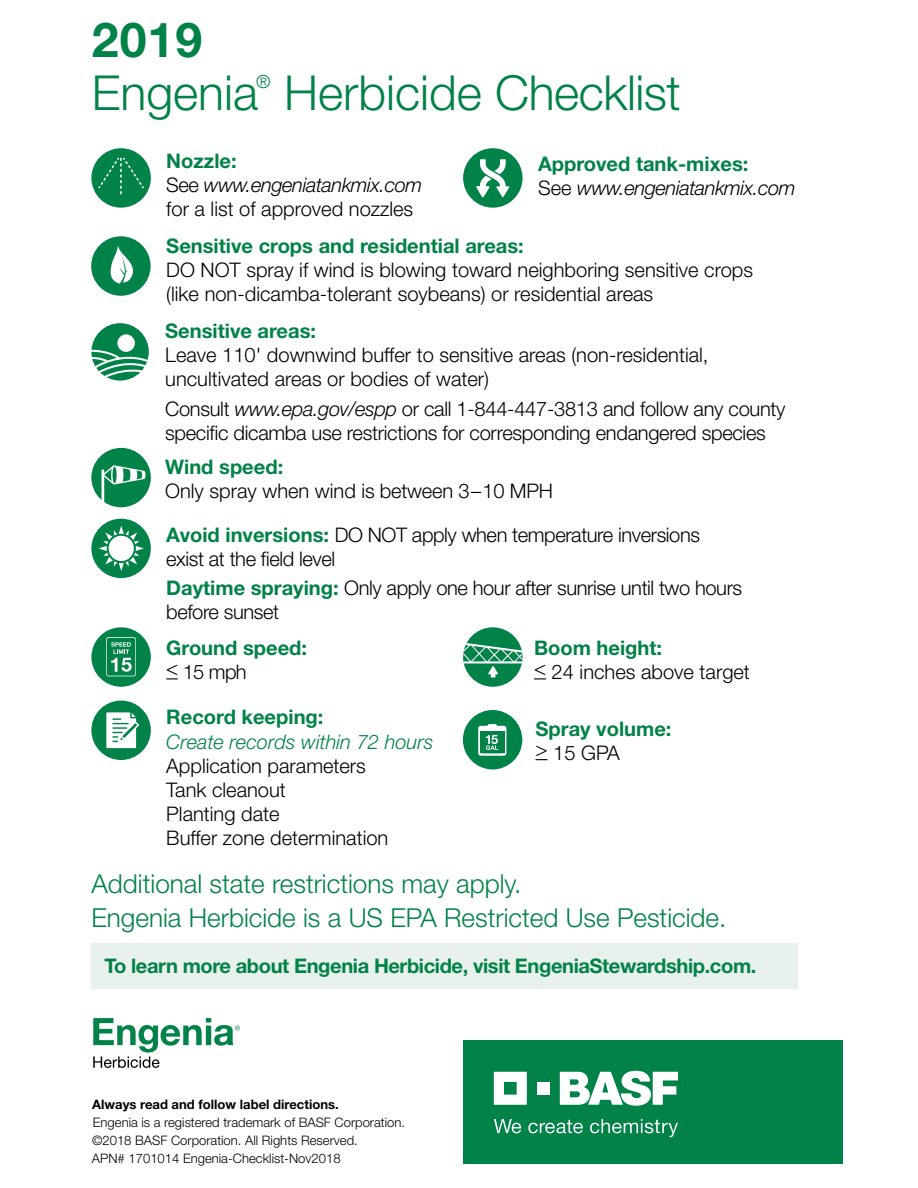
<style>
.page{position:relative;width:918px;height:1188px;background:#fff}
.page>*{position:absolute;margin:0;border:0;box-sizing:border-box;transform-origin:0 0}
.t1{font:300 48.3px "Helvetica Neue";color:#008248}
.t2{font:700 48.3px "Helvetica Neue";color:#008248}
.t3{font:300 26.1px/34.2px "Helvetica Neue";color:#008248}
.t4{font:300 20.1px/24.2px "Helvetica Neue";color:#000}
.t5{font:300 20.1px/24.2px "Helvetica Neue";letter-spacing:-.02em;color:#000}
.t6{font:700 20.1px "Helvetica Neue";color:#008248}
.t7{font:700 20.1px "Helvetica Neue";letter-spacing:-.02em;color:#008248}
.t8{font:italic 300 20.1px/24.2px "Helvetica Neue";letter-spacing:-.02em;color:#000}
.t9{font:italic 300 20.1px "Helvetica Neue";color:#008248}
.t10{font:300 18.15px "Helvetica Neue";color:#008248}
.t11{font:300 13.05px/18.1px "Helvetica Neue";color:#000}
.t12{font:700 13.05px "Helvetica Neue";color:#000}
.s1{font-weight:700;color:#008248}
.s2{font-style:italic}
.s3{font-weight:700;font-style:normal;color:#008248}
.s4{font-style:normal}
</style>
<div class="page">
<svg style="left:93px;top:1018px;width:147px;height:50px"></svg>
<div style="left:91px;top:236px;width:60px;height:60px;background:#008248;border-radius:50%"></div>
<svg style="left:110px;top:246px;width:23px;height:38px"></svg>
<div style="left:90px;top:322px;width:60px;height:60px;background:#008248;border-radius:50%"></div>
<div style="left:91px;top:448px;width:60px;height:59px;background:#008248;border-radius:50%"></div>
<svg style="left:102px;top:465px;width:44px;height:39px"></svg>
<div style="left:91px;top:148px;width:60px;height:60px;background:#008248;border-radius:50%"></div>
<svg style="left:98px;top:158px;width:46px;height:36px"></svg>
<div style="left:463px;top:627px;width:60px;height:60px;background:#008248;border-radius:50%"></div>
<svg style="left:463px;top:643px;width:59px;height:34px"></svg>
<svg style="left:534px;top:678px;width:12px;height:1px"></svg>
<div style="left:91px;top:627px;width:60px;height:60px;background:#008248;border-radius:50%"></div>
<svg style="left:106px;top:637px;width:30px;height:39px"></svg>
<svg style="left:166px;top:678px;width:12px;height:1px"></svg>
<svg style="left:536px;top:759px;width:12px;height:1px"></svg>
<div style="left:463px;top:710px;width:59px;height:59px;background:#008248;border-radius:50%"></div>
<div style="left:91px;top:519px;width:60px;height:59px;background:#008248;border-radius:50%"></div>
<svg style="left:99px;top:526px;width:45px;height:45px"></svg>
<div style="left:91px;top:701px;width:60px;height:59px;background:#008248;border-radius:50%"></div>
<svg style="left:106px;top:712px;width:33px;height:36px"></svg>
<div style="left:117px;top:334px;width:18px;height:18px;background:#fff;border-radius:50%"></div>
<div style="left:89px;top:321px;width:62px;height:62px;border:2px solid #fff;border-radius:50%"></div>
<svg style="left:89px;top:349px;width:62px;height:34px"></svg>
<div style="left:463px;top:148px;width:60px;height:60px;background:#008248;border-radius:50%"></div>
<svg style="left:476px;top:159px;width:33px;height:38px"></svg>
<div style="left:91px;top:943px;width:707px;height:46px;background:#e8f1eb"></div>
<div style="left:463px;top:1041px;width:380px;height:123px;background:#008248"></div>
<svg style="left:494px;top:1072px;width:33px;height:33px"></svg>
<div style="left:537px;top:1082px;width:13px;height:13px;background:#fff"></div>
<svg style="left:560px;top:1071px;width:118px;height:35px"></svg>
<svg style="left:494px;top:1119px;width:27px;height:14px"></svg>
<svg style="left:528px;top:1120px;width:55px;height:13px"></svg>
<svg style="left:590px;top:1119px;width:88px;height:18px"></svg>
<svg style="left:478px;top:724px;width:28px;height:32px"></svg>
<h1 class="t2" style="left:92px;top:10px;width:112px">2019</h1>
<h1 class="t1" style="left:92px;top:63px;width:168px">Engenia</h1>
<p class="t10" style="left:256px;top:71px;width:16px">®</p>
<h1 class="t1" style="left:284px;top:63px;width:398px">Herbicide Checklist</h1>
<p class="t4" style="left:166px;top:148px;width:258px"><span class="s1">Nozzle:<br></span>See <span class="s2">www.engeniatankmix.com </span>for a list of approved nozzles</p>
<p class="t8" style="left:538px;top:152px;width:259px"><span class="s3">Approved tank-mixes:<br></span><span class="s4">See</span> www.engeniatankmix.com</p>
<p class="t6" style="left:166px;top:233px;width:359px">Sensitive crops and residential areas:</p>
<p class="t4" style="left:166px;top:257px;width:588px">DO NOT spray if wind is blowing toward neighboring sensitive crops (like non-dicamba-tolerant soybeans) or residential areas</p>
<p class="t6" style="left:165px;top:318px;width:152px">Sensitive areas:</p>
<p class="t4" style="left:165px;top:343px;width:545px">Leave 110' downwind buffer to sensitive areas (non-residential, uncultivated areas or bodies of water)</p>
<p class="t4" style="left:165px;top:396px;width:622px">Consult <span class="s2">www.epa.gov/espp</span> or call 1-844-447-3813 and follow any county specific dicamba use restrictions for corresponding endangered species</p>
<p class="t6" style="left:165px;top:455px;width:120px">Wind speed:</p>
<p class="t4" style="left:165px;top:479px;width:389px">Only spray when wind is between 3–10 MPH</p>
<p class="t5" style="left:166px;top:522px;width:535px"><span class="s1">Avoid inversions:</span> DO NOT apply when temperature inversions exist at the field level</p>
<p class="t5" style="left:166px;top:575px;width:577px"><span class="s1">Daytime spraying:</span> Only apply one hour after sunrise until two hours before sunset</p>
<p class="t6" style="left:166px;top:635px;width:142px">Ground speed:</p>
<p class="t4" style="left:166px;top:659px;width:82px">&lt; 15 mph</p>
<p class="t6" style="left:166px;top:705px;width:159px">Record keeping:</p>
<p class="t9" style="left:166px;top:729px;width:269px">Create records within 72 hours</p>
<p class="t4" style="left:166px;top:753px;width:224px">Application parameters<br>Tank cleanout<br>Planting date<br>Buffer zone determination</p>
<p class="t6" style="left:534px;top:635px;width:130px">Boom height:</p>
<p class="t4" style="left:534px;top:659px;width:217px">&lt; 24 inches above target</p>
<p class="t6" style="left:536px;top:716px;width:137px">Spray volume:</p>
<p class="t4" style="left:536px;top:740px;width:86px">&gt; 15 GPA</p>
<p class="t3" style="left:91px;top:866px;width:637px">Additional state restrictions may apply.<br>Engenia Herbicide is a US EPA Restricted Use Pesticide.</p>
<p class="t7" style="left:104px;top:953px;width:653px">To learn more about Engenia Herbicide, visit EngeniaStewardship.com.</p>
<p class="t12" style="left:92px;top:1096px;width:248px">Always read and follow label directions.</p>
<p class="t11" style="left:92px;top:1113px;width:315px">Engenia is a registered trademark of BASF Corporation. ©2018 BASF Corporation. All Rights Reserved.<br>APN# 1701014 Engenia-Checklist-Nov2018</p>
</div>
